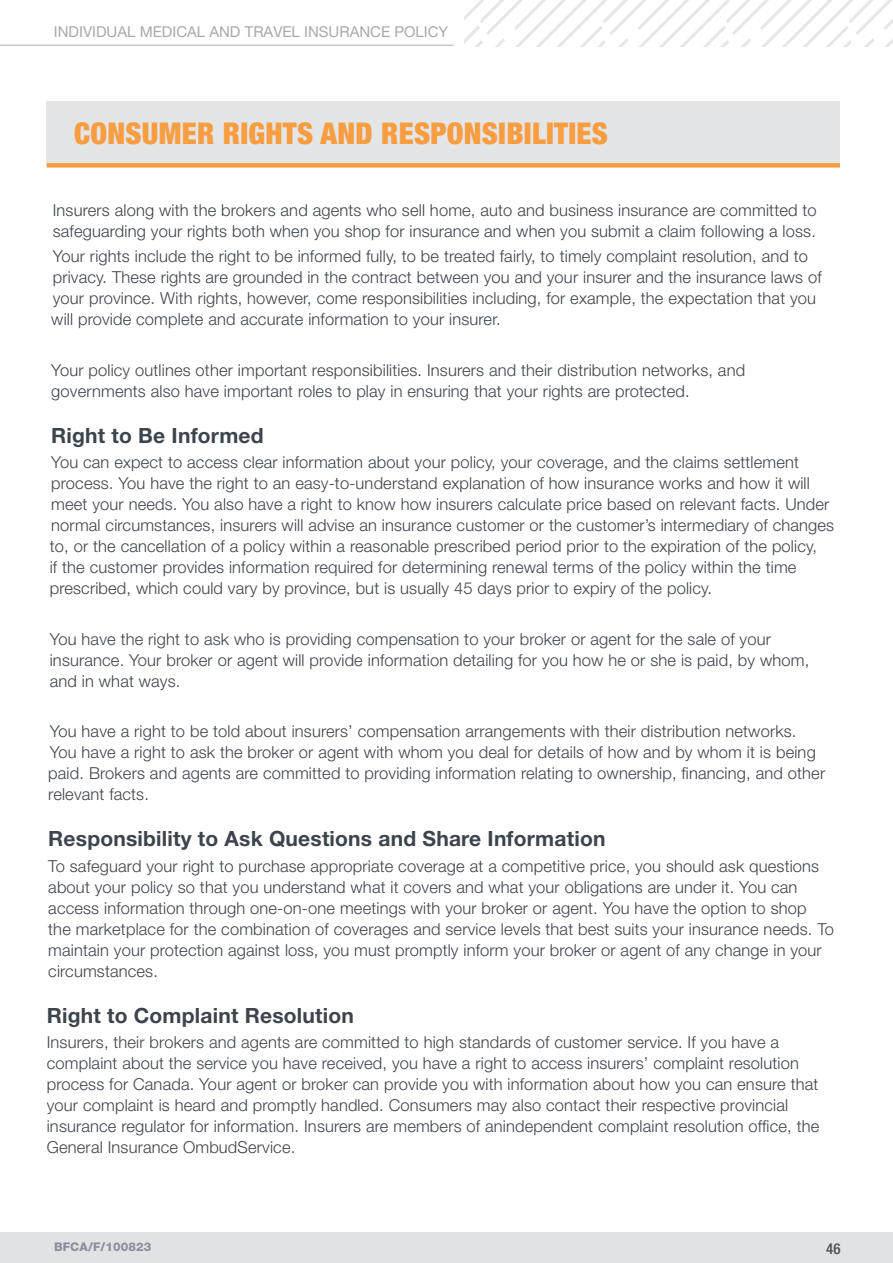
<style>
.page{position:relative;width:893px;height:1263px;background:#fff}
.page>*{position:absolute;margin:0;border:0;box-sizing:border-box;transform-origin:0 0}
.title__2{font:900 condensed 30px "Helvetica Neue LT Pro";letter-spacing:.01em;color:#f89d40}
.Title_3{font:700 21px "Helvetica Neue LT Pro";letter-spacing:.01em;color:#3e444c}
.body{font:300 16.5px/21px "Helvetica Neue LT Pro";letter-spacing:.01em;color:#3e444c}
.t1{font:15px "Helvetica Neue LT Pro";color:#a8a9ad}
.t2{font:500 condensed 15px "Helvetica Neue LT Pro";color:#4f4f54}
.t3{font:800 12px "Helvetica Neue LT Pro";letter-spacing:.01em;color:#8b8f98}
</style>
<div class="page">
<hr style="left:0;top:45px;width:454px;height:1px;background:#c7c9ce">
<svg style="left:465px;top:0;width:428px;height:47px"></svg>
<div style="left:0;top:1232px;width:893px;height:31px;background:#e1e2e4"></div>
<div style="left:47px;top:101px;width:793px;height:64px;background:#e4e5e7"></div>
<div style="left:47px;top:163px;width:793px;height:5px;background:#f89d40"></div>
<p class="t1" style="left:54px;top:23px;width:396px">INDIVIDUAL MEDICAL AND TRAVEL INSURANCE POLICY</p>
<p class="title__2" style="left:74px;top:115px;width:535px">CONSUMER RIGHTS AND RESPONSIBILITIES</p>
<p class="body" style="left:53px;top:199px;width:765px">Insurers along with the brokers and agents who sell home, auto and business insurance are committed to safeguarding your rights both when you shop for insurance and when you submit a claim following a loss.</p>
<p class="body" style="left:51px;top:245px;width:772px">Your rights include the right to be informed fully, to be treated fairly, to timely complaint resolution, and to privacy. These rights are grounded in the contract between you and your insurer and the insurance laws of your province. With rights, however, come responsibilities including, for example, the expectation that you will provide complete and accurate information to your insurer.</p>
<p class="body" style="left:51px;top:359px;width:695px">Your policy outlines other important responsibilities. Insurers and their distribution networks, and governments also have important roles to play in ensuring that your rights are protected.</p>
<p class="Title_3" style="left:51px;top:422px;width:214px">Right to Be Informed</p>
<p class="body" style="left:50px;top:451px;width:786px">You can expect to access clear information about your policy, your coverage, and the claims settlement process. You have the right to an easy-to-understand explanation of how insurance works and how it will meet your needs. You also have a right to know how insurers calculate price based on relevant facts. Under normal circumstances, insurers will advise an insurance customer or the customer’s intermediary of changes to, or the cancellation of a policy within a reasonable prescribed period prior to the expiration of the policy,<br>if the customer provides information required for determining renewal terms of the policy within the time prescribed, which could vary by province, but is usually 45 days prior to expiry of the policy.</p>
<p class="body" style="left:50px;top:628px;width:761px">You have the right to ask who is providing compensation to your broker or agent for the sale of your insurance. Your broker or agent will provide information detailing for you how he or she is paid, by whom, and in what ways.</p>
<p class="body" style="left:48px;top:720px;width:778px">You have a right to be told about insurers’ compensation arrangements with their distribution networks.<br>You have a right to ask the broker or agent with whom you deal for details of how and by whom it is being paid. Brokers and agents are committed to providing information relating to ownership, financing, and other relevant facts.</p>
<p class="Title_3" style="left:48px;top:826px;width:559px">Responsibility to Ask Questions and Share Information</p>
<p class="body" style="left:48px;top:855px;width:787px">To safeguard your right to purchase appropriate coverage at a competitive price, you should ask questions about your policy so that you understand what it covers and what your obligations are under it. You can access information through one-on-one meetings with your broker or agent. You have the option to shop<br>the marketplace for the combination of coverages and service levels that best suits your insurance needs. To maintain your protection against loss, you must promptly inform your broker or agent of any change in your circumstances.</p>
<p class="Title_3" style="left:47px;top:1002px;width:309px">Right to Complaint Resolution</p>
<p class="body" style="left:47px;top:1031px;width:774px">Insurers, their brokers and agents are committed to high standards of customer service. If you have a complaint about the service you have received, you have a right to access insurers’ complaint resolution process for Canada. Your agent or broker can provide you with information about how you can ensure that your complaint is heard and promptly handled. Consumers may also contact their respective provincial insurance regulator for information. Insurers are members of anindependent complaint resolution office, the General Insurance OmbudService.</p>
<p class="t3" style="left:54px;top:1239px;width:99px">BFCA/F/100823</p>
<p class="t2" style="left:826px;top:1239px;width:16px">46</p>
</div>
